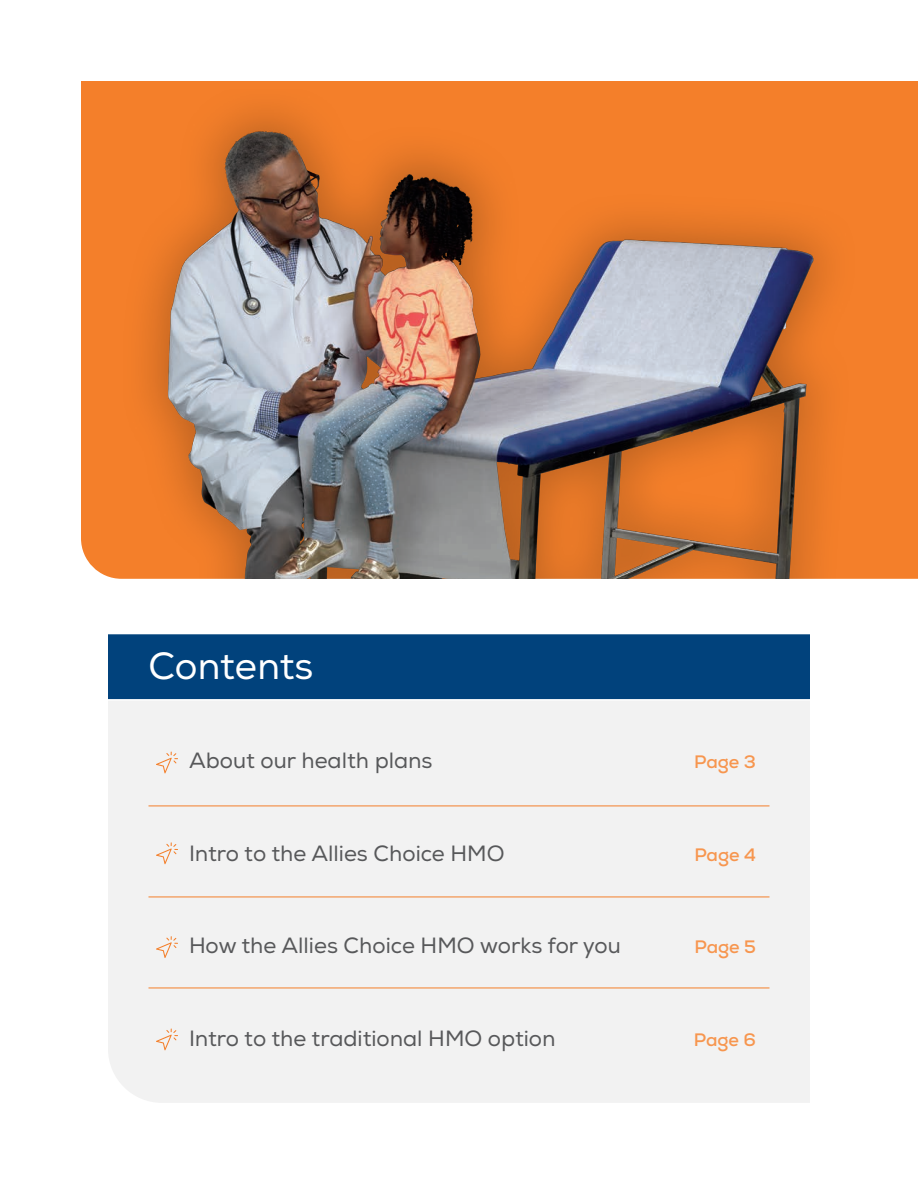
<style>
.page{position:relative;width:918px;height:1188px;background:#fff}
.page>*{position:absolute;margin:0;border:0;box-sizing:border-box;transform-origin:0 0}
.t1{font:36px "Nexa";color:#fff}
.t2{font:21px "Nexa";color:#57585a}
.t3{font:700 18px "Nexa";color:#f7964f}
</style>
<div class="page">
<div style="left:81px;top:81px;width:837px;height:498px;background:#f47f2a"></div>
<div style="left:108px;top:701px;width:702px;height:402px;background:#f2f2f2"></div>
<div style="left:108px;top:634px;width:702px;height:66px;background:#01427c"></div>
<hr style="left:148px;top:806px;width:622px;height:1px;background:#f47f2a">
<hr style="left:148px;top:897px;width:622px;height:1px;background:#f47f2a">
<hr style="left:148px;top:988px;width:622px;height:1px;background:#f47f2a">
<svg style="left:156px;top:752px;width:22px;height:21px"></svg>
<svg style="left:156px;top:842px;width:22px;height:22px"></svg>
<svg style="left:156px;top:936px;width:22px;height:22px"></svg>
<svg style="left:156px;top:1029px;width:22px;height:21px"></svg>
<img style="left:112px;top:90px;width:792px;height:489px">
<p class="t1" style="left:148px;top:644px;width:166px">Contents</p>
<p class="t2" style="left:189px;top:747px;width:245px">About our health plans</p>
<p class="t3" style="left:694px;top:750px;width:63px">Page 3</p>
<p class="t2" style="left:189px;top:840px;width:317px">Intro to the Allies Choice HMO</p>
<p class="t3" style="left:694px;top:843px;width:63px">Page 4</p>
<p class="t2" style="left:189px;top:932px;width:433px">How the Allies Choice HMO works for you</p>
<p class="t3" style="left:695px;top:935px;width:63px">Page 5</p>
<p class="t2" style="left:189px;top:1025px;width:368px">Intro to the traditional HMO option</p>
<p class="t3" style="left:694px;top:1028px;width:64px">Page 6</p>
</div>
